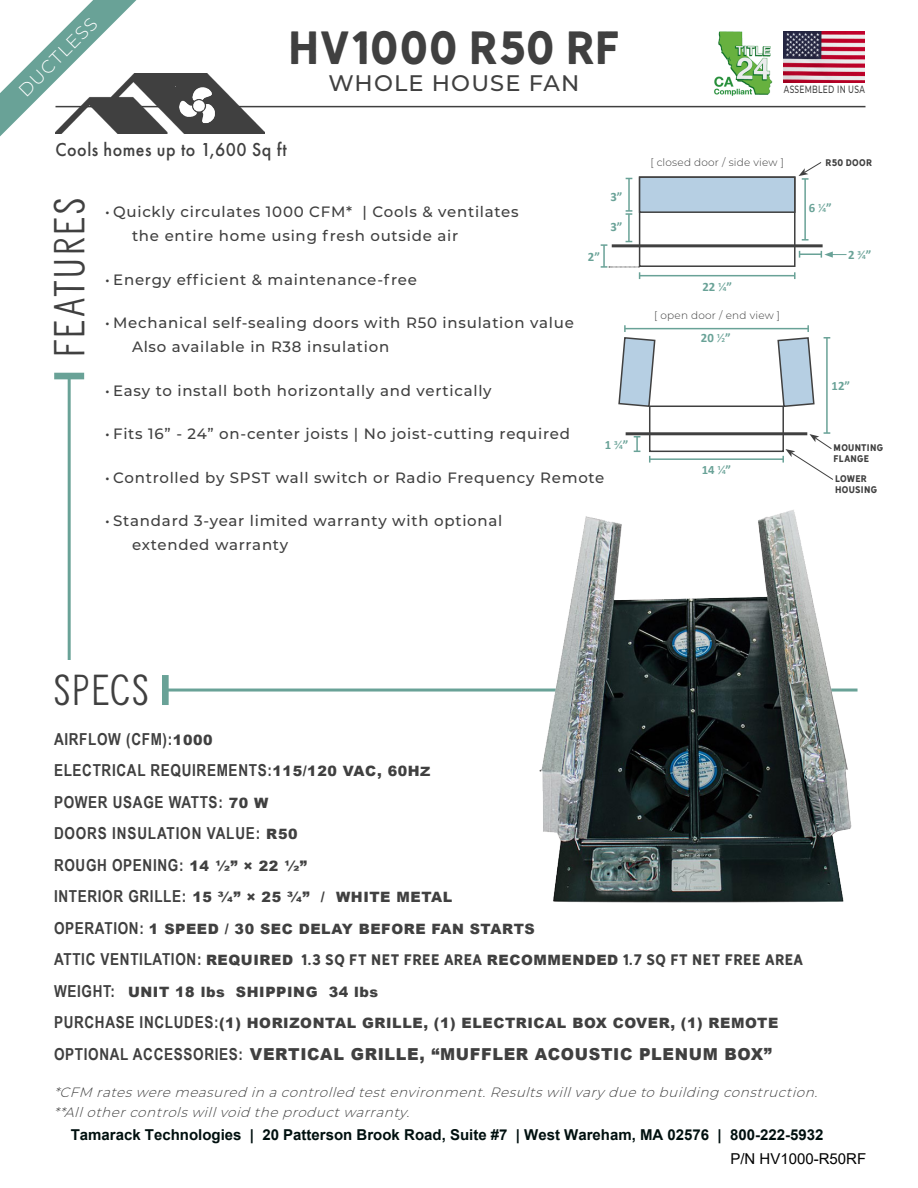
<style>
.page{position:relative;width:918px;height:1188px;background:#fff}
.page>*{position:absolute;margin:0;border:0;box-sizing:border-box;transform-origin:0 0}
.t1{font:43.5px "Hanley Sans";letter-spacing:.02em;color:#404040}
.t2{font:40.5px "Hanley Slim Sans";letter-spacing:.06em;color:#404040;scale:1.12 1}
.t3{font:500 22.5px "Montserrat";letter-spacing:.05em;color:#404040}
.t4{font:500 19.5px "Futura PT";letter-spacing:.03em;color:#404040;scale:.93 1}
.t5{font:300 18px "Montserrat";color:#fff}
.t6{font:700 16.5px "Arial Narrow";letter-spacing:.04em;color:#404040}
.t7{font:900 16.5px "Arial";letter-spacing:.04em;color:#404040}
.t8{font:500 15px/24px "Montserrat";letter-spacing:.05em;color:#404040}
.Body_Text{font:700 15px "Arial";color:#00100f}
.t9{font:15px "Arial";color:#000}
.t10{font:900 14.25px "Arial";letter-spacing:.04em;color:#404040}
.t11{font:14.25px "Hanley Sans";letter-spacing:.035em;color:#404040}
.t12{font:italic 300 13.5px "Montserrat";color:#404040}
.t13{font:700 12.75px "Calibri";color:#69a297}
.t14{font:12.75px "Calibri";color:#69a297}
.t15{font:300 10.5px "Montserrat";letter-spacing:.02em;color:#404040}
.t16{font:500 10.5px "Montserrat";letter-spacing:.04em;color:#404040;scale:.71 1}
.t17{font:9px/10.8px "Hanley Sans";letter-spacing:.03em;color:#404040}
.s1{font-weight:700}
.s2{font-weight:400}
.s3{font-family:"Arial";font-weight:900;font-size:14.25px}
.s4{font-family:"Arial";font-weight:900;font-size:12.9px}
.s5{font-family:"Arial Narrow";font-weight:700;font-size:16.5px}
.s6{font-family:"Arial";font-weight:900}
.s7{font-family:"Arial Narrow";font-weight:700}
</style>
<div class="page">
<hr style="left:165px;top:689px;width:693px;height:3px;background:#69a297">
<div style="left:162px;top:675px;width:7px;height:30px;background:#69a297"></div>
<hr style="left:56px;top:106px;width:810px;height:1px;background:#404040">
<img style="left:136px;top:74px;width:129px;height:59px">
<svg style="left:0;top:0;width:136px;height:136px"></svg>
<img style="left:714px;top:31px;width:59px;height:65px">
<img style="left:784px;top:31px;width:81px;height:51px">
<img style="left:176px;top:86px;width:40px;height:41px">
<hr style="left:68px;top:376px;width:3px;height:284px;background:#69a297">
<div style="left:54px;top:373px;width:30px;height:6px;background:#69a297"></div>
<img style="left:530px;top:510px;width:328px;height:393px">
<div style="left:639px;top:176px;width:157px;height:91px;border:2px solid #404040"></div>
<div style="left:639px;top:176px;width:157px;height:37px;background:#b6cfe3;border:2px solid #404040"></div>
<hr style="left:612px;top:244px;width:211px;height:3px;background:#404040">
<hr style="left:804px;top:179px;width:2px;height:61px;background:#69a297">
<svg style="left:802px;top:239px;width:7px;height:2px"></svg>
<hr style="left:640px;top:275px;width:155px;height:1px;background:#69a297">
<svg style="left:794px;top:272px;width:2px;height:7px"></svg>
<hr style="left:628px;top:178px;width:2px;height:33px;background:#69a297">
<hr style="left:628px;top:214px;width:2px;height:28px;background:#69a297">
<svg style="left:626px;top:210px;width:6px;height:5px"></svg>
<hr style="left:603px;top:245px;width:2px;height:22px;background:#69a297">
<hr style="left:800px;top:253px;width:21px;height:2px;background:#69a297">
<svg style="left:821px;top:251px;width:26px;height:7px"></svg>
<div style="left:649px;top:406px;width:135px;height:46px;border:2px solid #404040"></div>
<hr style="left:626px;top:432px;width:181px;height:3px;background:#404040">
<hr style="left:650px;top:458px;width:133px;height:2px;background:#69a297">
<hr style="left:625px;top:328px;width:183px;height:1px;background:#69a297">
<svg style="left:777px;top:325px;width:38px;height:83px"></svg>
<svg style="left:618px;top:325px;width:38px;height:83px"></svg>
<hr style="left:826px;top:338px;width:2px;height:95px;background:#69a297">
<svg style="left:824px;top:337px;width:6px;height:2px"></svg>
<svg style="left:782px;top:432px;width:51px;height:48px"></svg>
<svg style="left:601px;top:266px;width:39px;height:13px"></svg>
<svg style="left:634px;top:436px;width:6px;height:16px"></svg>
<svg style="left:798px;top:162px;width:24px;height:18px"></svg>
<p class="t5" style="left:13px;top:85px;width:104px;rotate:-45deg">DUCTLESS</p>
<p class="t1" style="left:288px;top:21px;width:333px">HV1000 R50 RF</p>
<p class="t3" style="left:329px;top:67px;width:252px">WHOLE HOUSE FAN</p>
<p class="t4" style="left:56px;top:138px;width:250px">Cools homes up to 1,600 Sq ft</p>
<p class="t13" style="left:611px;top:187px;width:14px">3”</p>
<p class="t13" style="left:610px;top:218px;width:14px">3”</p>
<p class="t2" style="left:37px;top:357px;width:143px;rotate:-90deg">FEATURES</p>
<p class="t8" style="left:132px;top:199px;width:388px;text-indent:-27px">• Quickly circulates 1000 CFM* | Cools &amp; ventilates the entire home using fresh outside air</p>
<p class="t13" style="left:588px;top:248px;width:14px">2”</p>
<p class="t8" style="left:105px;top:267px;width:313px">• Energy efficient &amp; maintenance-free</p>
<p class="t8" style="left:132px;top:310px;width:443px;text-indent:-27px">• Mechanical self-sealing doors with R50 insulation value<br>Also available in R38 insulation</p>
<p class="t8" style="left:105px;top:378px;width:388px">• Easy to install both horizontally and vertically</p>
<p class="t8" style="left:105px;top:421px;width:466px">• Fits 16” - 24” on-center joists | No joist-cutting required</p>
<p class="t8" style="left:105px;top:465px;width:501px">• Controlled by SPST wall switch or Radio Frequency Remote</p>
<p class="t8" style="left:132px;top:508px;width:372px;text-indent:-27px">• Standard 3-year limited warranty with optional extended warranty</p>
<p class="t14" style="left:605px;top:435px;width:25px"><span class="s1">1</span> 3/4<span class="s1">”</span></p>
<p class="t16" style="left:784px;top:82px;width:116px">ASSEMBLED IN USA</p>
<p class="t15" style="left:650px;top:155px;width:135px">[ closed door / side view ]</p>
<p class="t13" style="left:702px;top:278px;width:31px">22 <span class="s2">1/4</span>”</p>
<p class="t15" style="left:654px;top:308px;width:127px">[ open door / end view ]</p>
<p class="t13" style="left:701px;top:329px;width:31px">20 <span class="s2">1/2</span>”</p>
<p class="t13" style="left:702px;top:461px;width:31px">14 <span class="s2">1/4</span>”</p>
<p class="t17" style="left:825px;top:157px;width:48px">R50 DOOR</p>
<p class="t14" style="left:809px;top:199px;width:24px"><span class="s1">6</span> 1/4<span class="s1">”</span></p>
<p class="t14" style="left:848px;top:246px;width:25px"><span class="s1">2</span> 3/4<span class="s1">”</span></p>
<p class="t13" style="left:832px;top:377px;width:20px">12”</p>
<p class="t17" style="left:834px;top:442px;width:51px">MOUNTING<br>FLANGE</p>
<p class="t17" style="left:835px;top:473px;width:43px">LOWER<br>HOUSING</p>
<p class="t2" style="left:54px;top:657px;width:86px">SPECS</p>
<p class="t6" style="left:54px;top:726px;width:160px">AIRFLOW (CFM):<span class="s3">1000</span></p>
<p class="t6" style="left:54px;top:758px;width:378px">ELECTRICAL REQUIREMENTS:<span class="s3">115/120 VAC, 60H</span><span class="s4">Z</span></p>
<p class="t6" style="left:54px;top:789px;width:216px">POWER USAGE WATTS: <span class="s3">70 W</span></p>
<p class="t6" style="left:54px;top:821px;width:245px">DOORS INSULATION VALUE: <span class="s3">R50</span></p>
<p class="t6" style="left:54px;top:852px;width:254px">ROUGH OPENING: <span class="s3">14 1/2” × 22 1/2”</span></p>
<p class="t10" style="left:54px;top:887px;width:400px"><span class="s5">INTERIOR GRILLE:</span> 15 3/4” × 25 3/4” / WHITE METAL</p>
<p class="t10" style="left:54px;top:918px;width:482px"><span class="s5">OPERATION:</span> 1 SPEED / 30 SEC DELAY BEFORE FAN STARTS</p>
<p class="t11" style="left:54px;top:951px;width:751px"><span class="s5">ATTIC VENTILATION:</span> <span class="s6">REQUIRED</span> 1.3 SQ FT NET FREE AREA <span class="s6">RECOMMENDED</span> 1.7 SQ FT NET FREE AREA</p>
<p class="t10" style="left:54px;top:981px;width:326px"><span class="s5">WEIGHT:</span> UNIT 18 lbs SHIPPING 34 lbs</p>
<p class="t10" style="left:54px;top:1013px;width:726px"><span class="s5">PURCHASE INCLUDES:</span>(1) HORIZONTAL GRILLE, (1) ELECTRICAL BOX COVER, (1) REMOTE</p>
<p class="t7" style="left:54px;top:1042px;width:719px"><span class="s7">OPTIONAL ACCESSORIES:</span> VERTICAL GRILLE, “MUFFLER ACOUSTIC PLENUM BOX”</p>
<p class="t12" style="left:54px;top:1083px;width:770px">*CFM rateswere measured in a controlled testenvironment.Resultswillvary due to building construction.</p>
<p class="t12" style="left:54px;top:1103px;width:362px">**Allothercontrolswillvoid the productwarranty.</p>
<p class="Body_Text" style="left:71px;top:1124px;width:754px">Tamarack Technologies | 20 Patterson Brook Road, Suite #7 | West Wareham, MA 02576 | 800-222-5932</p>
<p class="t9" style="left:730px;top:1149px;width:137px">P/N HV1000-R50RF</p>
</div>
